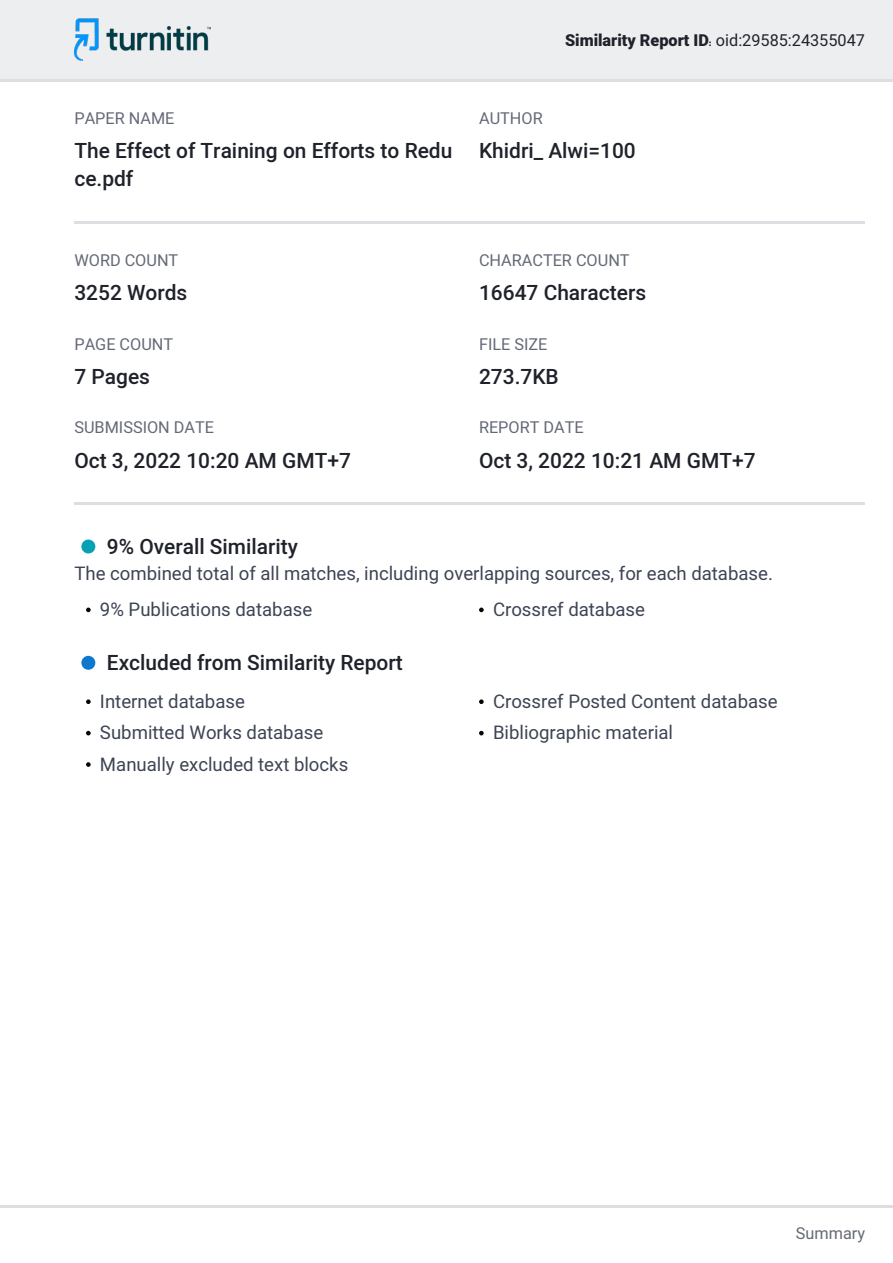
<style>
.page{position:relative;width:893px;height:1263px;background:#fff}
.page>*{position:absolute;margin:0;border:0;box-sizing:border-box;transform-origin:0 0}
.t1{font:500 21px/27.9px "Roboto";color:#1f222a}
.t2{font:18.6px/36px "Roboto";color:#3d4454}
.t3{font:16.35px "Roboto";color:#646976}
.t4{font:16.35px "Roboto Black 13";color:#1f222a}
.s1{font-family:"Roboto"}
</style>
<div class="page">
<div style="left:0;top:0;width:893px;height:81px;background:#edeef0"></div>
<hr style="left:0;top:79px;width:893px;height:2px;background:#dddee1">
<img style="left:74px;top:19px;width:136px;height:41px">
<hr style="left:74px;top:221px;width:791px;height:2px;background:#dddee1">
<hr style="left:74px;top:502px;width:791px;height:3px;background:#dddee1">
<div style="left:81px;top:539px;width:14px;height:14px;background:#07a0b5;border-radius:50%"></div>
<svg style="left:86px;top:607px;width:5px;height:5px"></svg>
<svg style="left:479px;top:607px;width:5px;height:5px"></svg>
<div style="left:81px;top:656px;width:14px;height:14px;background:#0c78ce;border-radius:50%"></div>
<svg style="left:86px;top:699px;width:5px;height:5px"></svg>
<svg style="left:479px;top:699px;width:5px;height:5px"></svg>
<svg style="left:86px;top:731px;width:5px;height:4px"></svg>
<svg style="left:479px;top:731px;width:5px;height:4px"></svg>
<svg style="left:86px;top:762px;width:5px;height:5px"></svg>
<hr style="left:0;top:1205px;width:893px;height:2px;background:#dddee1">
<p class="t3" style="left:74px;top:109px;width:102px">PAPER NAME</p>
<p class="t1" style="left:74px;top:137px;width:379px">The Effect of Training on Efforts to Redu ce.pdf</p>
<p class="t3" style="left:74px;top:251px;width:105px">WORD COUNT</p>
<p class="t1" style="left:74px;top:279px;width:115px">3252 Words</p>
<p class="t3" style="left:74px;top:334px;width:100px">PAGE COUNT</p>
<p class="t1" style="left:74px;top:363px;width:77px">7 Pages</p>
<p class="t3" style="left:74px;top:418px;width:141px">SUBMISSION DATE</p>
<p class="t1" style="left:74px;top:446px;width:278px">Oct 3, 2022 10:20 AM GMT+7</p>
<p class="t4" style="left:565px;top:31px;width:301px">Similarity Report ID: <span class="s1">oid:29585:24355047</span></p>
<p class="t3" style="left:479px;top:109px;width:65px">AUTHOR</p>
<p class="t1" style="left:479px;top:137px;width:158px">Khidri_ Alwi=100</p>
<p class="t3" style="left:479px;top:251px;width:152px">CHARACTER COUNT</p>
<p class="t1" style="left:479px;top:279px;width:169px">16647 Characters</p>
<p class="t3" style="left:479px;top:334px;width:70px">FILE SIZE</p>
<p class="t1" style="left:479px;top:363px;width:81px">273.7KB</p>
<p class="t3" style="left:479px;top:418px;width:106px">REPORT DATE</p>
<p class="t1" style="left:479px;top:446px;width:278px">Oct 3, 2022 10:21 AM GMT+7</p>
<p class="t1" style="left:107px;top:532px;width:192px">9% Overall Similarity</p>
<p class="t2" style="left:100px;top:556px;width:674px;text-indent:-26px">The combined total of all matches, including overlapping sources, for each database.<br>9% Publications database</p>
<p class="t2" style="left:493px;top:592px;width:154px">Crossref database</p>
<p class="t1" style="left:107px;top:649px;width:297px">Excluded from Similarity Report</p>
<p class="t2" style="left:100px;top:684px;width:146px">Internet database</p>
<p class="t2" style="left:493px;top:684px;width:286px">Crossref Posted Content database</p>
<p class="t2" style="left:100px;top:715px;width:225px">Submitted Works database</p>
<p class="t2" style="left:493px;top:715px;width:182px">Bibliographic material</p>
<p class="t2" style="left:100px;top:746px;width:250px">Manually excluded text blocks</p>
<p class="t3" style="left:796px;top:1224px;width:71px">Summary</p>
</div>
